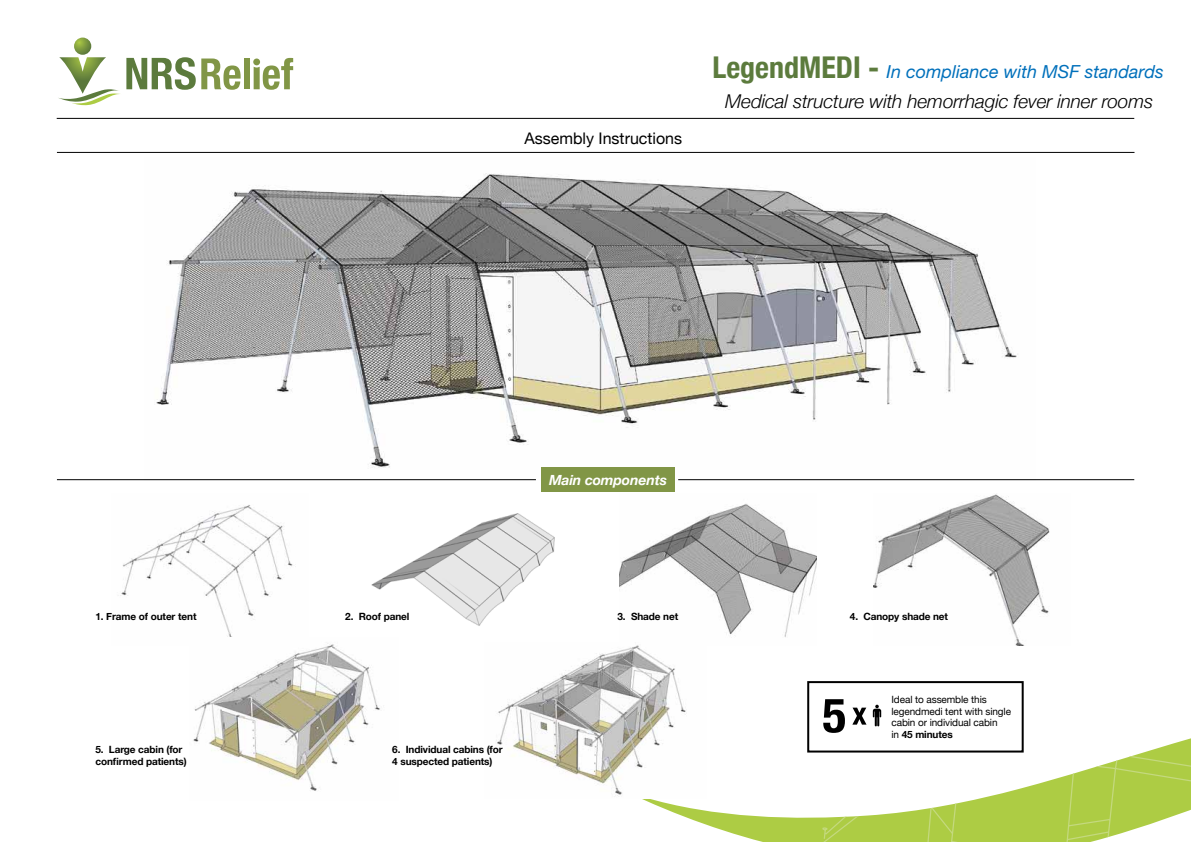
<style>
.page{position:relative;width:1191px;height:842px;background:#fff}
.page>*{position:absolute;margin:0;border:0;box-sizing:border-box;transform-origin:0 0}
.t1{font:italic 300 19px "Helvetica Neue";letter-spacing:-.005em;color:#000}
.t2{font:italic 18px "Helvetica Neue";color:#0070bb}
.t3{font:16px "Helvetica Neue";color:#000}
.t4{font:italic 700 14px "Helvetica Neue";letter-spacing:-.01em;color:#fff}
.t5{font:700 10px/12px "Helvetica Neue";letter-spacing:-.01em;color:#000}
.t6{font:10px/11.7px "Helvetica Neue";letter-spacing:-.01em;color:#000}
.s1{font-weight:700;font-style:normal;font-stretch:condensed;font-size:30px;color:#5c7b3d}
.s2{font-weight:700}
</style>
<div class="page">
<svg style="left:642px;top:799px;width:108px;height:40px"></svg>
<svg style="left:750px;top:700px;width:441px;height:142px"></svg>
<hr style="left:57px;top:118px;width:1077px;height:1px;background:#000">
<svg style="left:74px;top:38px;width:17px;height:17px"></svg>
<svg style="left:58px;top:57px;width:183px;height:49px"></svg>
<div style="left:244px;top:59px;width:5px;height:30px;background:#819646"></div>
<svg style="left:254px;top:58px;width:39px;height:32px"></svg>
<div style="left:253px;top:59px;width:7px;height:6px;background:#819646;border-radius:50%"></div>
<img style="left:144px;top:173px;width:891px;height:308px">
<img style="left:120px;top:505px;width:173px;height:132px">
<img style="left:371px;top:513px;width:184px;height:113px">
<img style="left:873px;top:494px;width:177px;height:151px">
<img style="left:619px;top:504px;width:197px;height:133px">
<hr style="left:57px;top:152px;width:1077px;height:1px;background:#000">
<img style="left:193px;top:643px;width:187px;height:148px">
<img style="left:496px;top:645px;width:190px;height:151px">
<div style="left:541px;top:467px;width:134px;height:25px;background:#819646"></div>
<hr style="left:57px;top:479px;width:479px;height:1px;background:#000">
<hr style="left:678px;top:479px;width:456px;height:1px;background:#000">
<svg style="left:872px;top:705px;width:9px;height:21px"></svg>
<svg style="left:852px;top:708px;width:14px;height:17px"></svg>
<svg style="left:823px;top:699px;width:22px;height:34px"></svg>
<div style="left:807px;top:681px;width:216px;height:71px;border:2px solid #000"></div>
<p class="t5" style="left:95px;top:611px;width:103px">1. Frame of outer tent</p>
<p class="t5" style="left:95px;top:744px;width:93px">5. Large cabin (for confirmed patients)</p>
<h3 class="t3" style="left:524px;top:127px;width:159px">Assembly Instructions</h3>
<h2 class="t2" style="left:712px;top:58px;width:453px"><span class="s1">LegendMEDI -</span> In compliance with MSF standards</h2>
<h1 class="t1" style="left:725px;top:87px;width:429px">Medical structure with hemorrhagic fever inner rooms</h1>
<h3 class="t4" style="left:549px;top:469px;width:120px">Main components</h3>
<p class="t5" style="left:345px;top:611px;width:66px">2. Roof panel</p>
<p class="t5" style="left:617px;top:611px;width:62px">3. Shade net</p>
<p class="t5" style="left:850px;top:611px;width:100px">4. Canopy shade net</p>
<p class="t5" style="left:392px;top:744px;width:112px">6. Individual cabins (for<br>4 suspected patients)</p>
<p class="t6" style="left:891px;top:694px;width:121px">Ideal to assemble this legendmedi tent with single cabin or individual cabin<br>in <span class="s2">45 minutes</span></p>
</div>
